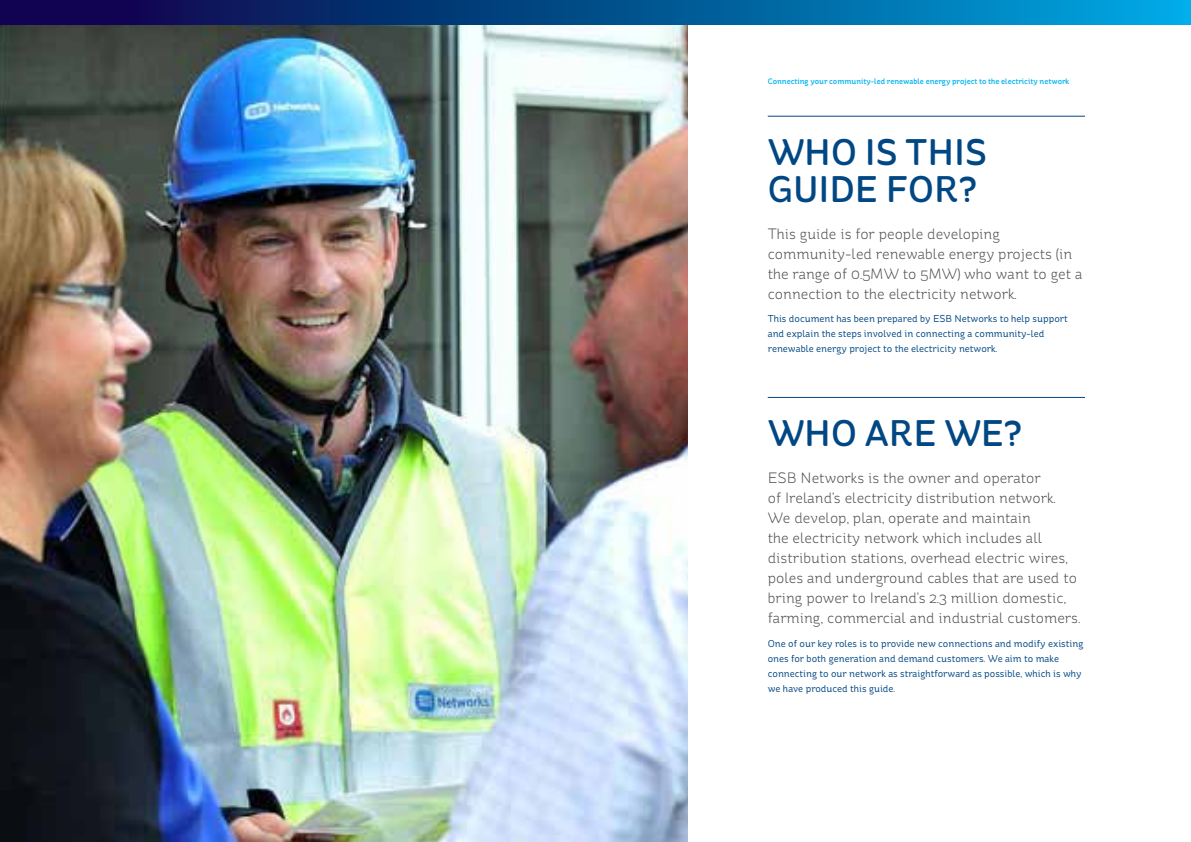
<style>
.page{position:relative;width:1191px;height:842px;background:#fff}
.page>*{position:absolute;margin:0;border:0;box-sizing:border-box;transform-origin:0 0}
.Sec_Head{font:500 37px/37px "St Ryde";color:#004783}
.Body_Intro{font:300 15px/20px "St Ryde";color:#4d4d4f}
.Body_St_Ryde{font:10px/15px "St Ryde";color:#004783}
.t1{font:500 8px "St Ryde";color:#00b3f0}
</style>
<div class="page">
<img style="left:0;top:25px;width:687px;height:817px">
<svg style="left:0;top:0;width:1191px;height:25px;background:#044f8e"></svg>
<hr style="left:767px;top:116px;width:318px;height:1px;background:#004783">
<hr style="left:767px;top:397px;width:318px;height:1px;background:#004783">
<p class="t1" style="left:767px;top:77px;width:303px">Connecting your community-led renewable energy project to the electricity network</p>
<p class="Sec_Head" style="left:767px;top:134px;width:221px">WHO IS THIS<br>GUIDE FOR?</p>
<p class="Body_Intro" style="left:767px;top:224px;width:316px">This guide is for people developing community-led renewable energy projects (in the range of 0.5MW to 5MW) who want to get a connection to the electricity network.</p>
<p class="Body_St_Ryde" style="left:767px;top:312px;width:301px">This document has been prepared by ESB Networks to help support and explain the steps involved in connecting a community-led renewable energy project to the electricity network.</p>
<p class="Sec_Head" style="left:767px;top:416px;width:256px">WHO ARE WE?</p>
<p class="Body_Intro" style="left:767px;top:468px;width:314px">ESB Networks is the owner and operator<br>of Ireland’s electricity distribution network.<br>We develop, plan, operate and maintain<br>the electricity network which includes all distribution stations, overhead electric wires, poles and underground cables that are used to bring power to Ireland’s 2.3 million domestic, farming, commercial and industrial customers.</p>
<p class="Body_St_Ryde" style="left:767px;top:636px;width:317px">One of our key roles is to provide new connections and modify existing ones for both generation and demand customers. We aim to make connecting to our network as straightforward as possible, which is why we have produced this guide.</p>
</div>
